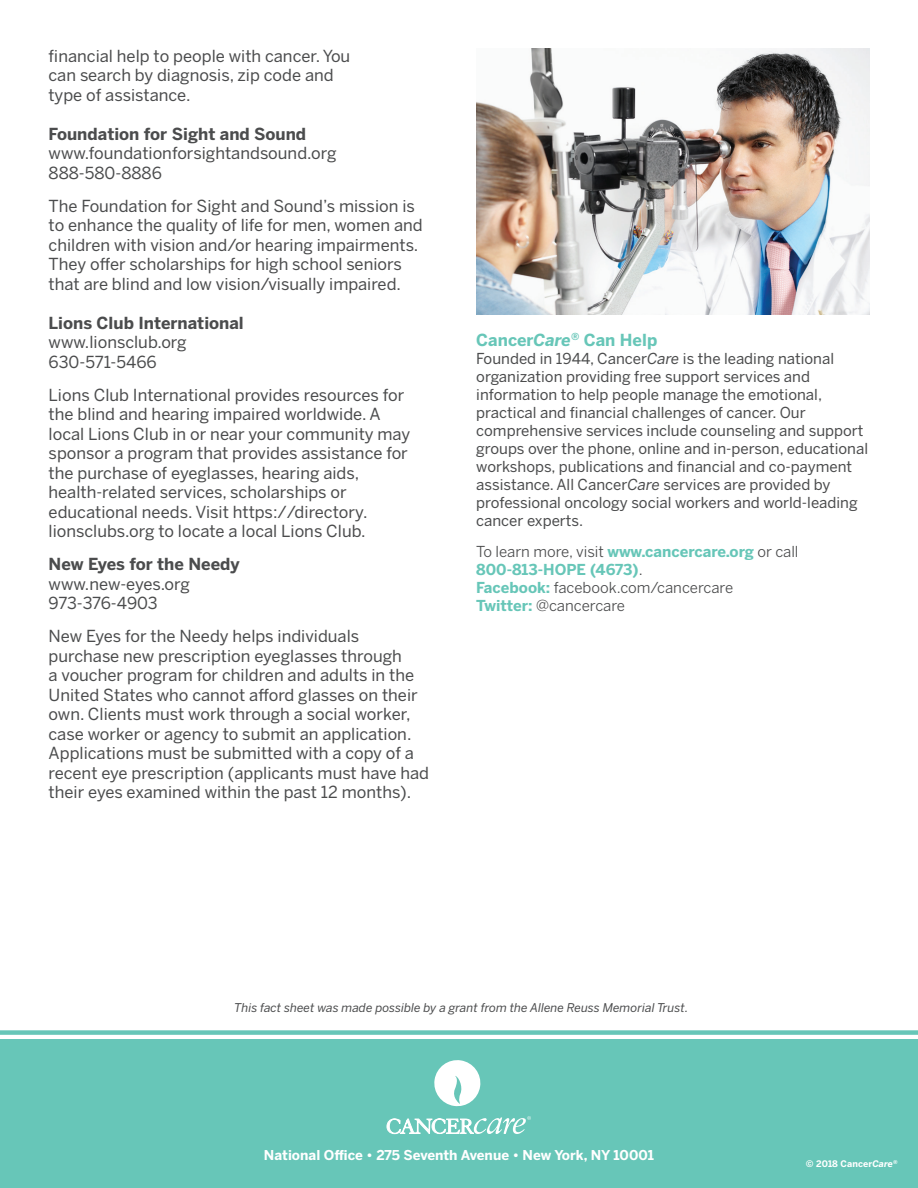
<style>
.page{position:relative;width:918px;height:1188px;background:#fff}
.page>*{position:absolute;margin:0;border:0;box-sizing:border-box;transform-origin:0 0}
.t1{font:16.5px/19.5px "Benton Sans";color:#4b4c4d}
.t2{font:700 16.5px "Benton Sans";color:#4b4c4d}
.t3{font:700 16.5px "Benton Sans";color:#67c6b8}
.t4{font:15px/18px "Benton Sans";color:#4b4c4d}
.t5{font:15px/18px "Benton Sans";color:#4b4c4d}
.t6{font:700 13.5px "Benton Sans";color:#fff}
.t7{font:italic 12px "Benton Sans";color:#4b4c4d}
.t8{font:700 9px "Benton Sans";letter-spacing:.01em;color:#fff}
.s1{font-style:italic}
.s2{font-weight:700;color:#67c6b8}
</style>
<div class="page">
<div style="left:0;top:1040px;width:918px;height:148px;background:#67c6b8"></div>
<svg style="left:434px;top:1060px;width:47px;height:47px"></svg>
<svg style="left:387px;top:1116px;width:144px;height:18px"></svg>
<div style="left:0;top:1030px;width:918px;height:5px;background:#67c6b8"></div>
<img style="left:476px;top:49px;width:393px;height:265px">
<p class="t1" style="left:49px;top:46px;width:303px">financial help to people with cancer. You can search by diagnosis, zip code and type of assistance.</p>
<p class="t2" style="left:49px;top:124px;width:259px">Foundation for Sight and Sound</p>
<p class="t1" style="left:49px;top:143px;width:289px">www.foundationforsightandsound.org<br>888-580-8886</p>
<p class="t1" style="left:49px;top:196px;width:376px">The Foundation for Sight and Sound’s mission is to enhance the quality of life for men, women and children with vision and/or hearing impairments.<br>They offer scholarships for high school seniors that are blind and low vision/visually impaired.</p>
<p class="t2" style="left:49px;top:313px;width:197px">Lions Club International</p>
<p class="t1" style="left:49px;top:332px;width:140px">www.lionsclub.org<br>630-571-5466</p>
<p class="t1" style="left:49px;top:385px;width:363px">Lions Club International provides resources for the blind and hearing impaired worldwide. A local Lions Club in or near your community may sponsor a program that provides assistance for the purchase of eyeglasses, hearing aids, health-related services, scholarships or educational needs. Visit https://directory. lionsclubs.org to locate a local Lions Club.</p>
<p class="t2" style="left:49px;top:554px;width:193px">New Eyes for the Needy</p>
<p class="t1" style="left:49px;top:574px;width:143px">www.new-eyes.org<br>973-376-4903</p>
<p class="t1" style="left:49px;top:626px;width:382px">New Eyes for the Needy helps individuals purchase new prescription eyeglasses through<br>a voucher program for children and adults in the United States who cannot afford glasses on their own. Clients must work through a social worker, case worker or agency to submit an application.<br>Applications must be submitted with a copy of a recent eye prescription (applicants must have had their eyes examined within the past 12 months).</p>
<p class="t3" style="left:476px;top:330px;width:183px">Cancer<span class="s1">Care</span><sup>®</sup> Can Help</p>
<p class="t4" style="left:476px;top:349px;width:393px">Founded in 1944, Cancer<span class="s1">Care</span> is the leading national organization providing free support services and information to help people manage the emotional, practical and financial challenges of cancer. Our comprehensive services include counseling and support groups over the phone, online and in-person, educational workshops, publications and financial and co-payment assistance. All Cancer<span class="s1">Care</span> services are provided by professional oncology social workers and world-leading cancer experts.</p>
<p class="t5" style="left:476px;top:543px;width:324px">To learn more, visit <span class="s2">www.cancercare.org</span> or call<br><span class="s2">800-813-HOPE (4673)</span>.<br><span class="s2">Facebook:</span> facebook.com/cancercare<br><span class="s2">Twitter:</span> @cancercare</p>
<p class="t7" style="left:234px;top:1000px;width:456px">This fact sheet was made possible by a grant from the Allene Reuss Memorial Trust.</p>
<p class="t6" style="left:264px;top:1147px;width:392px">National Office • 275 Seventh Avenue • New York, NY 10001</p>
<p class="t8" style="left:806px;top:1158px;width:93px">© 2018 Cancer<span class="s1">Care</span><sup>®</sup></p>
</div>
